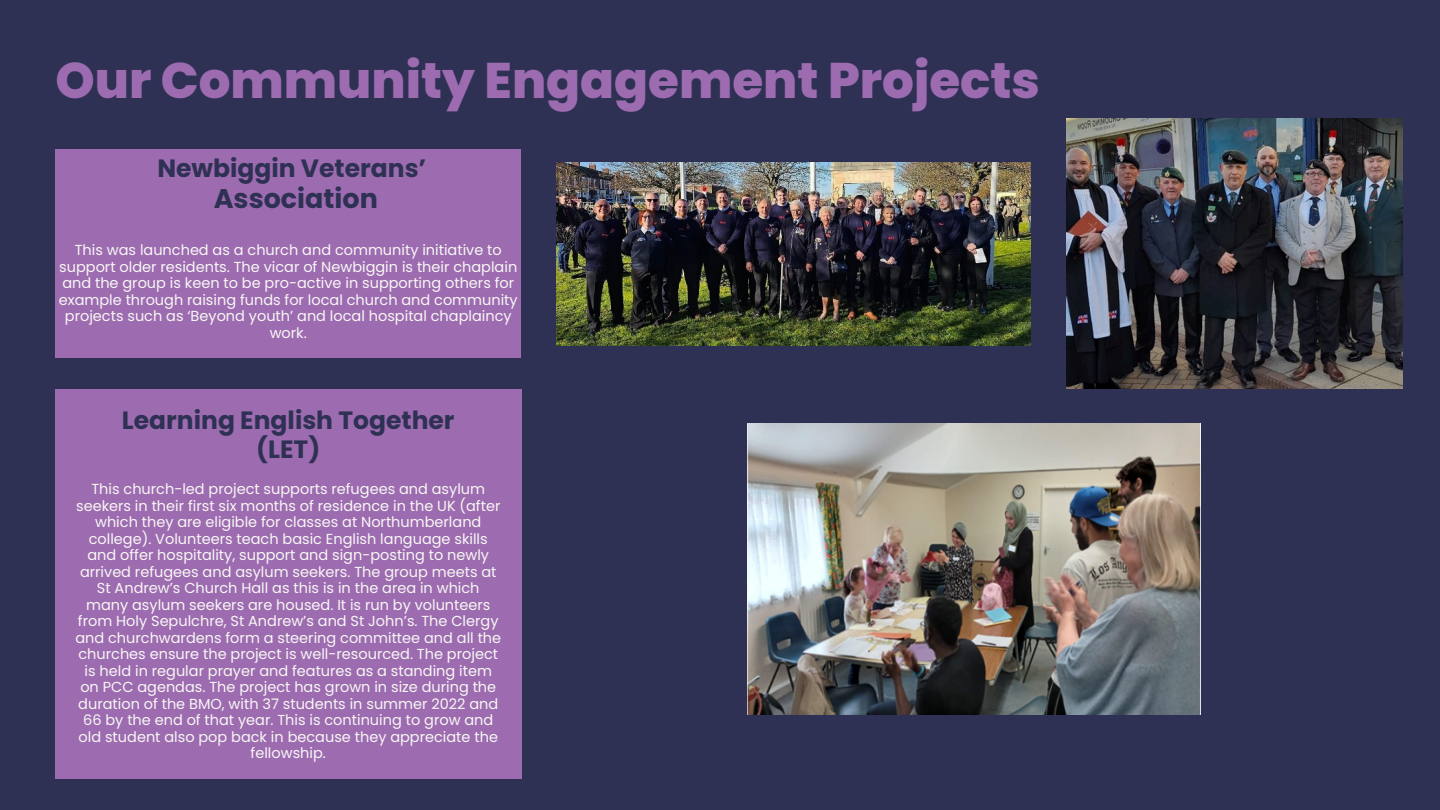
<style>
.page{position:relative;width:1440px;height:810px;background:#2f3154}
.page>*{position:absolute;margin:0;border:0;box-sizing:border-box;transform-origin:0 0}
.t1{font:800 50px "Poppins";color:#9d6cb0}
.t2{font:700 27px "Poppins";color:#2f3154}
.t3{font:700 25px/29.2px "Poppins";color:#2f3154;text-align:center}
.t4{font:14.5px/16.5px "Poppins";color:#f8f7f5;text-align:center}
</style>
<div class="page">
<img style="left:1066px;top:119px;width:336px;height:270px">
<div style="left:55px;top:150px;width:466px;height:208px;background:#9d6cb0"></div>
<div style="left:55px;top:389px;width:466px;height:390px;background:#9d6cb0"></div>
<img style="left:557px;top:162px;width:474px;height:184px">
<img style="left:747px;top:423px;width:453px;height:291px">
<p class="t1" style="left:55px;top:45px;width:986px">Our Community Engagement Projects</p>
<p class="t3" style="left:157px;top:154px;width:271px">Newbiggin Veterans’</p>
<p class="t2" style="left:214px;top:180px;width:166px">Association</p>
<h2 class="t4" style="left:59px;top:242px;width:460px">This was launched as a church and community initiative to support older residents. The vicar of Newbiggin is their chaplain and the group is keen to be pro-active in supporting others for example through raising funds for local church and community projects such as ‘Beyond youth’ and local hospital chaplaincy work.</h2>
<h2 class="t3" style="left:122px;top:405px;width:334px">Learning English Together (LET)</h2>
<p class="t4" style="left:75px;top:481px;width:427px">This church-led project supports refugees and asylum seekers in their first six months of residence in the UK (after which they are eligible for classes at Northumberland college). Volunteers teach basic English language skills and offer hospitality, support and sign-posting to newly arrived refugees and asylum seekers. The group meets at St Andrew’s Church Hall as this is in the area in which many asylum seekers are housed. It is run by volunteers from Holy Sepulchre, St Andrew’s and St John’s. The Clergy and churchwardens form a steering committee and all the churches ensure the project is well-resourced. The project is held in regular prayer and features as a standing item on PCC agendas. The project has grown in size during the duration of the BMO, with 37 students in summer 2022 and 66 by the end of that year. This is continuing to grow and old student also pop back in because they appreciate the fellowship.</p>
</div>
